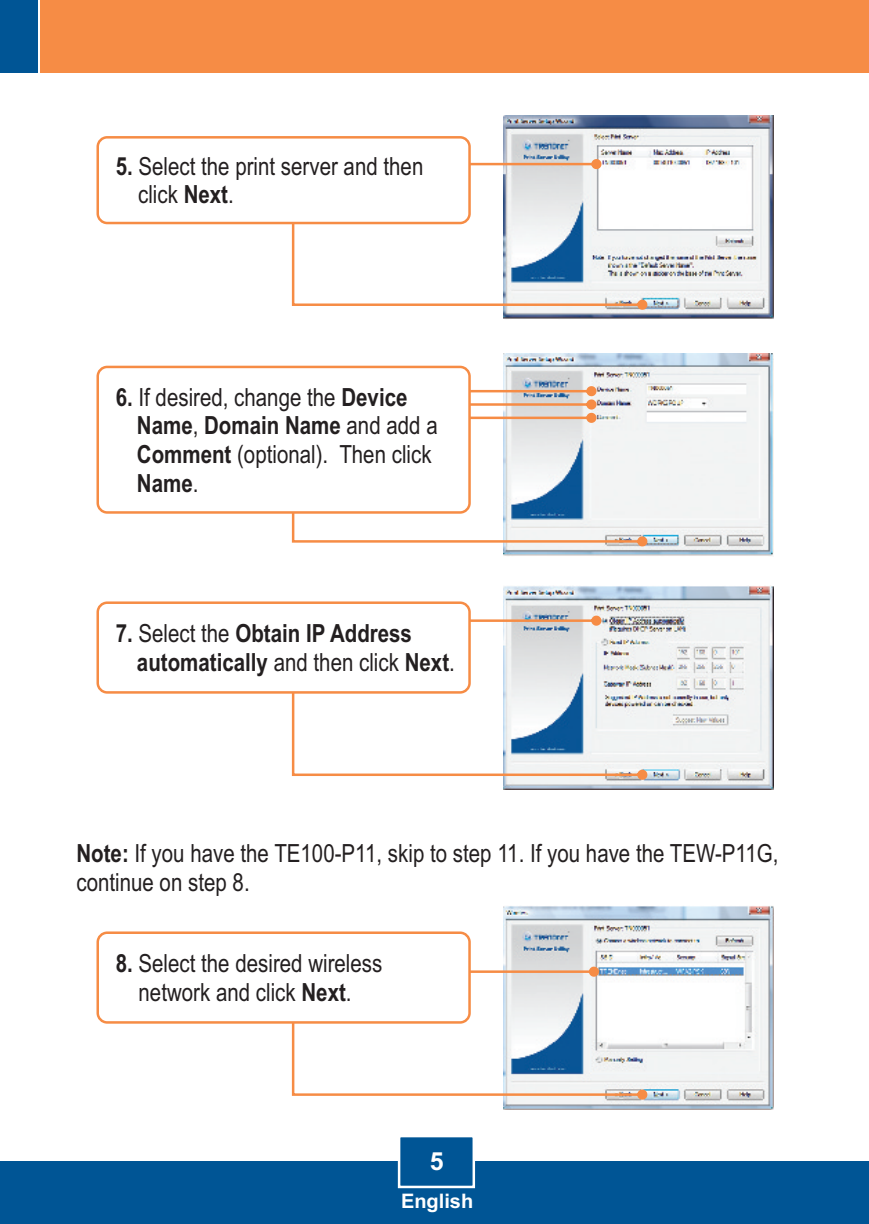
<style>
.page{position:relative;width:869px;height:1224px;background:#fff}
.page>*{position:absolute;margin:0;border:0;box-sizing:border-box;transform-origin:0 0}
.t1{font:25px/28.5px "Arial Narrow";color:#231f20}
.t2{font:700 25px/28.5px "Arial Narrow";color:#231f20}
.t3{font:700 25px "Arial";color:#fff}
.t4{font:700 20px "Arial";color:#fff}
.s1{font-weight:700}
.s2{font-weight:400}
</style>
<div class="page">
<img style="left:504px;top:906px;width:270px;height:203px">
<img style="left:504px;top:585px;width:270px;height:205px">
<img style="left:504px;top:354px;width:270px;height:202px">
<img style="left:504px;top:115px;width:270px;height:204px">
<svg style="left:471px;top:615px;width:130px;height:11px"></svg>
<svg style="left:471px;top:966px;width:128px;height:10px"></svg>
<svg style="left:471px;top:386px;width:125px;height:37px"></svg>
<div style="left:0;top:1161px;width:869px;height:63px;background:#005595"></div>
<div style="left:40px;top:0;width:829px;height:73px;background:#f68c45"></div>
<div style="left:0;top:0;width:37px;height:73px;background:#005595"></div>
<svg style="left:397px;top:1137px;width:79px;height:52px"></svg>
<svg style="left:471px;top:159px;width:130px;height:10px"></svg>
<svg style="left:292px;top:196px;width:355px;height:114px"></svg>
<svg style="left:292px;top:433px;width:355px;height:113px"></svg>
<svg style="left:292px;top:666px;width:355px;height:114px"></svg>
<svg style="left:292px;top:986px;width:355px;height:113px"></svg>
<div style="left:96px;top:136px;width:375px;height:88px;background:#fff;border:3px solid #f68c45;border-radius:9px"></div>
<div style="left:96px;top:366px;width:375px;height:148px;background:#fff;border:3px solid #f68c45;border-radius:9px"></div>
<div style="left:96px;top:601px;width:375px;height:92px;background:#fff;border:3px solid #f68c45;border-radius:9px"></div>
<div style="left:96px;top:931px;width:375px;height:92px;background:#fff;border:3px solid #f68c45;border-radius:9px"></div>
<p class="t1" style="left:138px;top:154px;width:287px;text-indent:-22px"><span class="s1">5.</span> Select the print server and then click <span class="s1">Next</span>.</p>
<p class="t1" style="left:137px;top:385px;width:302px;text-indent:-21px"><span class="s1">6.</span> If desired, change the <span class="s1">Device<br>Name</span>, <span class="s1">Domain Name</span> and add a<br><span class="s1">Comment</span> (optional). Then click<br><span class="s1">Name</span>.</p>
<p class="t2" style="left:137px;top:621px;width:319px;text-indent:-21px">7. <span class="s2">Select the</span> Obtain IP Address automatically <span class="s2">and then click</span> Next<span class="s2">.</span></p>
<p class="t1" style="left:76px;top:841px;width:704px"><span class="s1">Note:</span> If you have the TE100-P11, skip to step 11. If you have the TEW-P11G, continue on step 8.</p>
<p class="t1" style="left:116px;top:951px;width:268px;text-align:center"><span class="s1">8.</span> Select the desired wireless network and click <span class="s1">Next</span>.</p>
<p class="t3" style="left:430px;top:1151px;width:15px">5</p>
<p class="t4" style="left:401px;top:1193px;width:74px">English</p>
</div>
